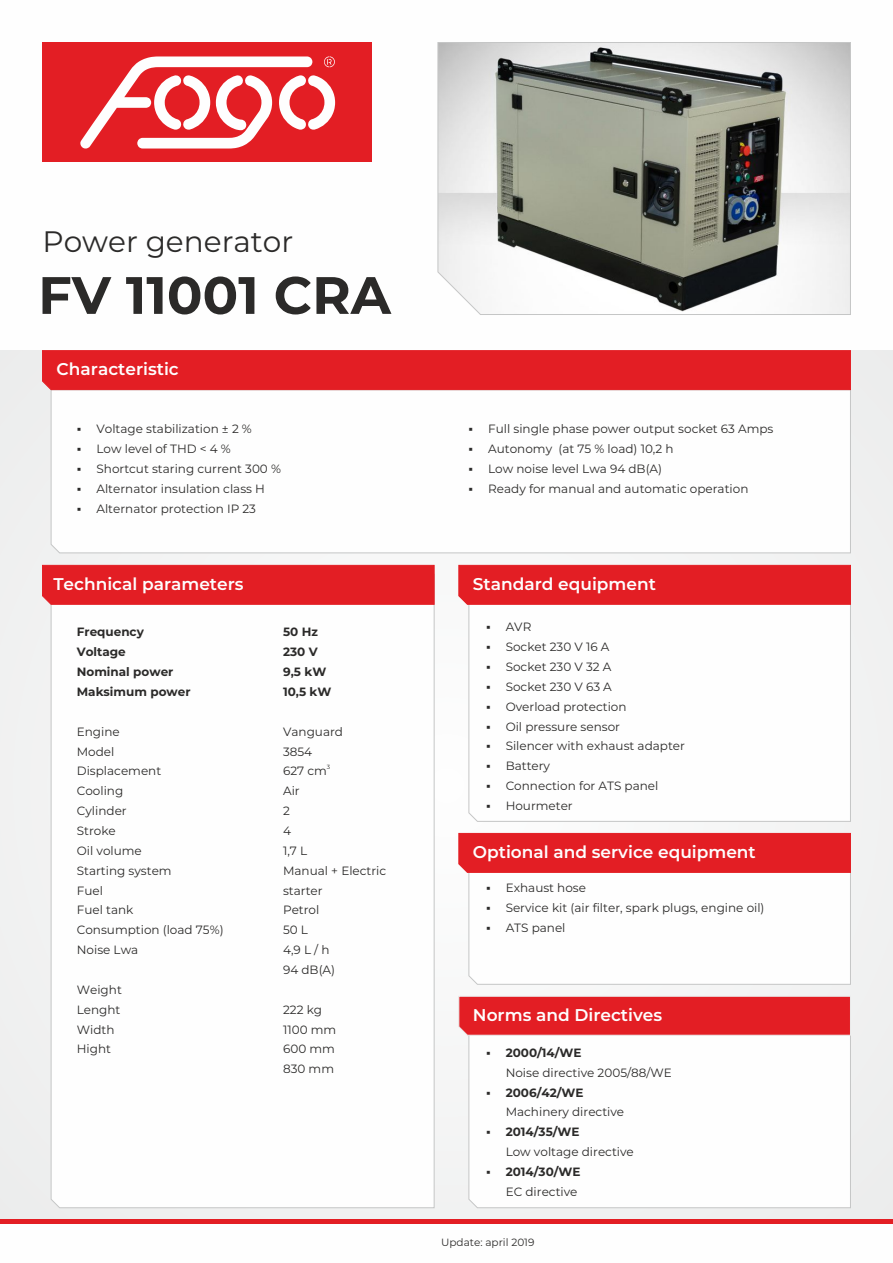
<style>
.page{position:relative;width:893px;height:1263px;background:#fff}
.page>*{position:absolute;margin:0;border:0;box-sizing:border-box;transform-origin:0 0}
.t1{font:700 52.5px "Montserrat";color:#2b2a29}
.t2{font:29.55px "Montserrat";color:#2b2a29}
.t3{font:600 16.95px "Montserrat";color:#fefefe}
.t4{font:12px/19.8px "Montserrat";color:#2b2a29}
.t5{font:700 12px/19.8px "Montserrat";color:#2b2a29}
.t6{font:10.5px "Montserrat";color:#2b2a29}
.t7{font:6px "Montserrat";color:#2b2a29}
.s1{font-weight:700}
</style>
<div class="page">
<div style="left:0;top:351px;width:893px;height:869px;background:#f1f1f1"></div>
<div style="left:0;top:1219px;width:893px;height:5px;background:#e31e24"></div>
<div style="left:43px;top:43px;width:329px;height:119px;background:#e31e24"></div>
<svg style="left:80px;top:56px;width:255px;height:93px"></svg>
<svg style="left:437px;top:42px;width:414px;height:273px"></svg>
<div style="left:51px;top:605px;width:383px;height:603px;background:#fefefe"></div>
<div style="left:42px;top:565px;width:392px;height:40px;background:#e31e24"></div>
<div style="left:51px;top:390px;width:800px;height:163px;background:#fefefe"></div>
<div style="left:42px;top:350px;width:809px;height:40px;background:#e31e24"></div>
<div style="left:469px;top:873px;width:382px;height:112px;background:#fefefe"></div>
<div style="left:458px;top:833px;width:393px;height:40px;background:#e31e24"></div>
<div style="left:469px;top:1035px;width:382px;height:173px;background:#fefefe"></div>
<div style="left:458px;top:996px;width:392px;height:39px;background:#e31e24"></div>
<div style="left:469px;top:605px;width:382px;height:217px;background:#fefefe"></div>
<div style="left:458px;top:565px;width:393px;height:40px;background:#e31e24"></div>
<h2 class="t2" style="left:42px;top:223px;width:252px">Power generator</h2>
<h1 class="t1" style="left:38px;top:263px;width:354px">FV 11001 CRA</h1>
<h3 class="t3" style="left:57px;top:358px;width:124px">Characteristic</h3>
<p class="t4" style="left:77px;top:419px;width:177px">▪ Voltage stabilization ± 2 %</p>
<p class="t4" style="left:77px;top:439px;width:156px">▪ Low level of THD &lt; 4 %</p>
<p class="t4" style="left:77px;top:459px;width:206px">▪ Shortcut staring current 300 %</p>
<p class="t4" style="left:77px;top:479px;width:190px">▪ Alternator insulation class H</p>
<p class="t4" style="left:77px;top:499px;width:181px">▪ Alternator protection IP 23</p>
<h3 class="t3" style="left:53px;top:573px;width:192px">Technical parameters</h3>
<p class="t5" style="left:77px;top:622px;width:115px">Frequency<br>Voltage<br>Nominal power<br>Maksimum power</p>
<p class="t4" style="left:77px;top:721px;width:148px">Engine<br>Model<br>Displacement<br>Cooling<br>Cylinder<br>Stroke<br>Oil volume<br>Starting system<br>Fuel<br>Fuel tank<br>Consumption (load 75%)<br>Noise Lwa</p>
<p class="t4" style="left:77px;top:980px;width:47px">Weight<br>Lenght<br>Width<br>Hight</p>
<p class="t5" style="left:283px;top:622px;width:50px">50 Hz<br>230 V<br>9,5 kW<br>10,5 kW</p>
<p class="t4" style="left:283px;top:721px;width:61px">Vanguard<br>3854</p>
<p class="t7" style="left:327px;top:764px;width:5px">3</p>
<p class="t4" style="left:283px;top:761px;width:105px">627 cm<br>Air<br>2<br>4<br>1,7 L<br>Manual + Electric starter<br>Petrol<br>50 L<br>4,9 L / h<br>94 dB(A)</p>
<p class="t4" style="left:283px;top:999px;width:55px">222 kg<br>1100 mm<br>600 mm<br>830 mm</p>
<p class="t4" style="left:469px;top:419px;width:306px">▪ Full single phase power output socket 63 Amps</p>
<p class="t4" style="left:469px;top:439px;width:207px">▪ Autonomy (at 75 % load) 10,2 h</p>
<p class="t4" style="left:469px;top:459px;width:195px">▪ Low noise level Lwa 94 dB(A)</p>
<p class="t4" style="left:469px;top:479px;width:281px">▪ Ready for manual and automatic operation</p>
<h3 class="t3" style="left:473px;top:573px;width:185px">Standard equipment</h3>
<p class="t4" style="left:486px;top:617px;width:47px">▪ AVR</p>
<p class="t4" style="left:486px;top:637px;width:125px">▪ Socket 230 V 16 A</p>
<p class="t4" style="left:486px;top:657px;width:127px">▪ Socket 230 V 32 A</p>
<p class="t4" style="left:486px;top:677px;width:127px">▪ Socket 230 V 63 A</p>
<p class="t4" style="left:486px;top:696px;width:142px">▪ Overload protection</p>
<p class="t4" style="left:486px;top:716px;width:135px">▪ Oil pressure sensor</p>
<p class="t4" style="left:486px;top:736px;width:200px">▪ Silencer with exhaust adapter</p>
<p class="t4" style="left:486px;top:756px;width:66px">▪ Battery</p>
<p class="t4" style="left:486px;top:776px;width:174px">▪ Connection for ATS panel</p>
<p class="t4" style="left:486px;top:796px;width:88px">▪ Hourmeter</p>
<h3 class="t3" style="left:473px;top:841px;width:284px">Optional and service equipment</h3>
<p class="t4" style="left:486px;top:878px;width:102px">▪ Exhaust hose</p>
<p class="t4" style="left:486px;top:898px;width:280px">▪ Service kit (air filter, spark plugs, engine oil)</p>
<p class="t4" style="left:486px;top:918px;width:81px">▪ ATS panel</p>
<h3 class="t3" style="left:473px;top:1004px;width:191px">Norms and Directives</h3>
<p class="t4" style="left:506px;top:1043px;width:168px;text-indent:-20px">▪ <span class="s1">2000/14/WE<br></span>Noise directive 2005/88/WE</p>
<p class="t4" style="left:506px;top:1082px;width:120px;text-indent:-20px">▪ <span class="s1">2006/42/WE<br></span>Machinery directive</p>
<p class="t4" style="left:506px;top:1122px;width:130px;text-indent:-20px">▪ <span class="s1">2014/35/WE<br></span>Low voltage directive</p>
<p class="t4" style="left:486px;top:1162px;width:96px;text-align:right">▪ <span class="s1">2014/30/WE<br></span>EC directive</p>
<p class="t6" style="left:441px;top:1236px;width:95px">Update: april 2019</p>
</div>
